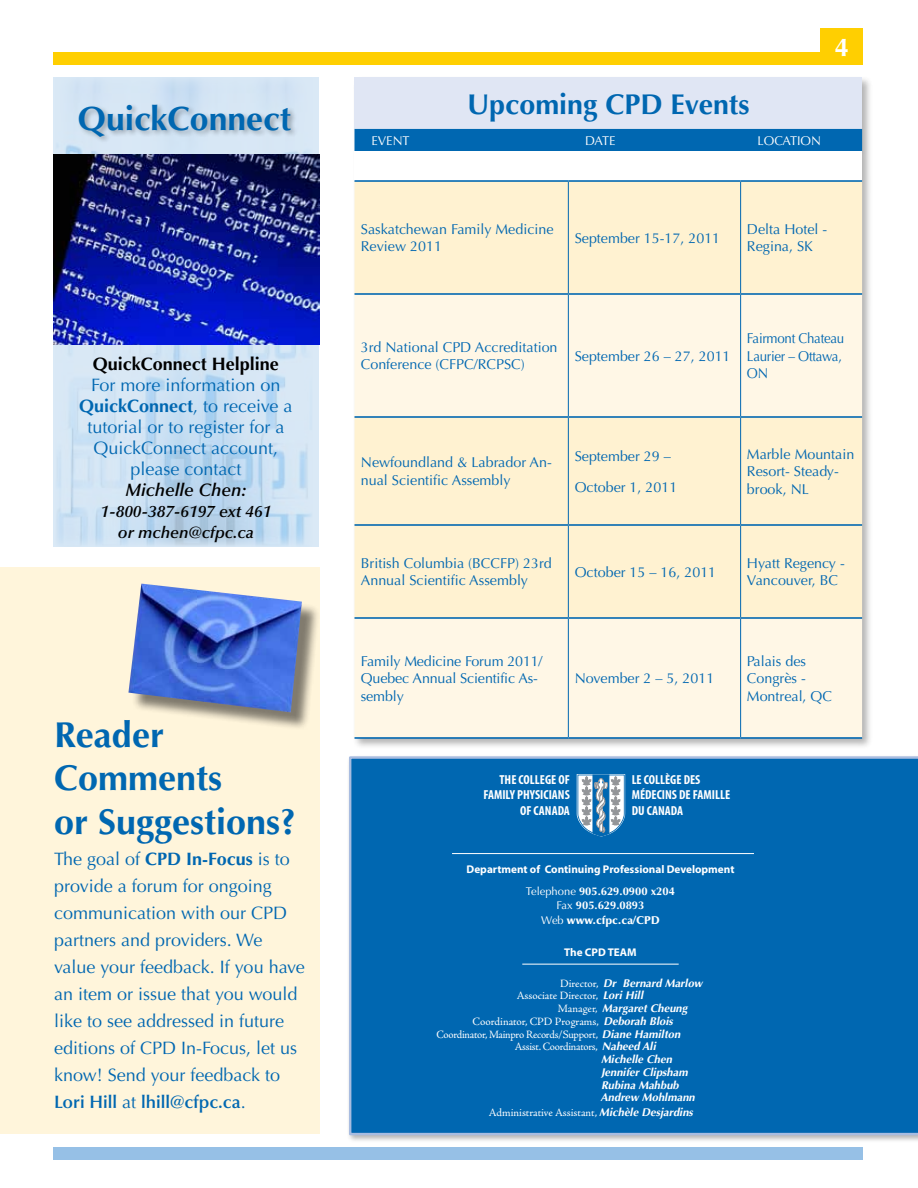
<style>
.page{position:relative;width:918px;height:1188px;background:#fff}
.page>*{position:absolute;margin:0;border:0;box-sizing:border-box;transform-origin:0 0}
.t1{font:700 36px/43.2px "Optima";color:#0067b1}
.t2{font:700 33.75px "Optima";color:#0067b1}
.t3{font:700 28.65px "Optima";color:#0067b1}
.t4{font:700 25.5px "Optima";color:#fff}
.t5{font:18px/27px "Optima";color:#0067b1;text-align:center}
.t6{font:700 18px "Optima";color:#000}
.t7{font:italic 600 18px "Optima";color:#000}
.t8{font:italic 600 16.5px/21px "Optima";color:#000;text-align:center}
.t9{font:14.25px/17.5px "Optima";color:#0067b1}
.t10{font:14.25px/17.5px "Optima";letter-spacing:-.02em;color:#0067b1;scale:.93 1}
.t11{font:700 condensed 13.05px/15.9px "Myriad Pro";color:#fff}
.t12{font:12.75px "Optima";color:#fff}
.t13{font:11.25px "Adobe Jenson Pro";letter-spacing:-.01em;color:#fff}
.t14{font:italic 700 11.25px/12.8px "Optima";color:#fff}
.t15{font:700 11.25px/14.5px "Optima";color:#fff;text-align:center}
.t16{font:700 11.25px "Myriad";color:#fff}
.s1{font-weight:700}
.s2{font-weight:600}
.s3{font-weight:400}
.s4{font-weight:900}
.s5{font-family:"Adobe Jenson Pro";font-weight:400;font-style:normal}
.s6{font-family:"Optima";font-weight:700;font-style:italic}
</style>
<div class="page">
<div style="left:53px;top:77px;width:266px;height:470px;background:#dae9f6"></div>
<img style="left:57px;top:79px;width:254px;height:467px">
<div style="left:77px;top:103px;width:222px;height:41px;background:#000;opacity:.3"></div>
<img style="left:53px;top:154px;width:266px;height:191px">
<div style="left:347px;top:754px;width:571px;height:389px;background:#000;opacity:.3"></div>
<div style="left:349px;top:756px;width:569px;height:379px;background:#0067b1"></div>
<svg style="left:577px;top:774px;width:48px;height:62px"></svg>
<hr style="left:452px;top:853px;width:302px;height:1px;background:#fff">
<hr style="left:522px;top:964px;width:157px;height:1px;background:#fff">
<div style="left:53px;top:53px;width:810px;height:12px;background:#ffcf01"></div>
<div style="left:821px;top:28px;width:42px;height:37px;background:#ffcf01"></div>
<div style="left:53px;top:1147px;width:810px;height:13px;background:#96c0e6"></div>
<div style="left:0;top:567px;width:319px;height:567px;background:#fff5db"></div>
<div style="left:131px;top:585px;width:189px;height:145px;background:#000;opacity:.5"></div>
<img style="left:128px;top:584px;width:174px;height:128px">
<div style="left:352px;top:75px;width:521px;height:674px;background:#000;opacity:.3"></div>
<div style="left:355px;top:78px;width:507px;height:51px;background:#e0e6f4"></div>
<div style="left:355px;top:129px;width:507px;height:22px;background:#0067b1"></div>
<div style="left:355px;top:151px;width:507px;height:30px;background:#fff"></div>
<div style="left:355px;top:182px;width:507px;height:111px;background:#fff2d1"></div>
<svg style="left:355px;top:295px;width:507px;height:442px;fill:#fff7e6"></svg>
<hr style="left:355px;top:180px;width:213px;height:2px;background:#0067b1">
<hr style="left:568px;top:180px;width:173px;height:2px;background:#0067b1">
<hr style="left:741px;top:180px;width:121px;height:2px;background:#0067b1">
<hr style="left:355px;top:293px;width:213px;height:2px;background:#0067b1">
<hr style="left:568px;top:293px;width:173px;height:2px;background:#0067b1">
<hr style="left:741px;top:293px;width:121px;height:2px;background:#0067b1">
<hr style="left:355px;top:416px;width:213px;height:2px;background:#0067b1">
<hr style="left:568px;top:416px;width:173px;height:2px;background:#0067b1">
<hr style="left:741px;top:416px;width:121px;height:2px;background:#0067b1">
<hr style="left:355px;top:524px;width:213px;height:2px;background:#0067b1">
<hr style="left:568px;top:524px;width:173px;height:2px;background:#0067b1">
<hr style="left:741px;top:524px;width:121px;height:2px;background:#0067b1">
<hr style="left:355px;top:617px;width:213px;height:2px;background:#0067b1">
<hr style="left:568px;top:617px;width:173px;height:2px;background:#0067b1">
<hr style="left:741px;top:617px;width:121px;height:2px;background:#0067b1">
<hr style="left:355px;top:737px;width:213px;height:2px;background:#0067b1">
<hr style="left:568px;top:737px;width:173px;height:2px;background:#0067b1">
<hr style="left:741px;top:737px;width:121px;height:2px;background:#0067b1">
<hr style="left:568px;top:182px;width:1px;height:111px;background:#0067b1">
<hr style="left:740px;top:182px;width:1px;height:111px;background:#0067b1">
<hr style="left:568px;top:295px;width:1px;height:121px;background:#0067b1">
<hr style="left:740px;top:295px;width:1px;height:121px;background:#0067b1">
<hr style="left:568px;top:418px;width:1px;height:106px;background:#0067b1">
<hr style="left:740px;top:418px;width:1px;height:106px;background:#0067b1">
<hr style="left:568px;top:526px;width:1px;height:91px;background:#0067b1">
<hr style="left:740px;top:526px;width:1px;height:91px;background:#0067b1">
<hr style="left:568px;top:619px;width:1px;height:118px;background:#0067b1">
<hr style="left:740px;top:619px;width:1px;height:118px;background:#0067b1">
<h2 class="t2" style="left:78px;top:99px;width:215px">QuickConnect</h2>
<p class="t6" style="left:93px;top:353px;width:187px">QuickConnect Helpline</p>
<p class="t5" style="left:79px;top:374px;width:215px;line-height:21px">For more information on<br><span class="s1">QuickConnect</span>, to receive a tutorial or to register for a<br>QuickConnect account, please contact</p>
<p class="t7" style="left:126px;top:479px;width:122px">Michelle Chen:</p>
<p class="t8" style="left:101px;top:501px;width:172px">1-800-387-6197 ext 461 or mchen@cfpc.ca</p>
<h1 class="t1" style="left:54px;top:714px;width:244px">Reader<br>Comments<br>or Suggestions?</h1>
<p class="t5" style="left:54px;top:846px;width:252px;text-align:left">The goal of <span class="s1">CPD In-Focus</span> is to provide a forum for ongoing communication with our CPD partners and providers. We value your feedback. If you have an item or issue that you would like to see addressed in future editions of CPD In-Focus, let us know! Send your feedback to<br><span class="s2">Lori Hill</span> at <span class="s2">lhill@cfpc.ca</span>.</p>
<h3 class="t3" style="left:467px;top:87px;width:284px">Upcoming CPD Events</h3>
<p class="t12" style="left:371px;top:133px;width:36px">Event</p>
<p class="t12" style="left:585px;top:133px;width:17px">Date</p>
<p class="t12" style="left:758px;top:133px;width:25px">Locati</p>
<p class="t12" style="left:801px;top:133px;width:22px">on</p>
<h3 class="t4" style="left:835px;top:33px;width:16px">4</h3>
<p class="t9" style="left:361px;top:221px;width:194px">Saskatchewan Family Medicine<br>Review 2011</p>
<p class="t9" style="left:575px;top:229px;width:147px">September 15-17, 2011</p>
<p class="t9" style="left:747px;top:221px;width:82px">Delta Hotel -<br>Regina, SK</p>
<p class="t9" style="left:361px;top:339px;width:198px">3rd National CPD Accreditation<br>Conference (CFPC/RCPSC)</p>
<p class="t9" style="left:575px;top:347px;width:157px">September 26 – 27, 2011</p>
<p class="t10" style="left:747px;top:330px;width:106px">Fairmont Chateau<br>Laurier – Ottawa,<br>ON</p>
<p class="t9" style="left:361px;top:454px;width:192px">Newfoundland &amp; Labrador An&shy;nual Scientific Assembly</p>
<p class="t9" style="left:575px;top:441px;width:104px;line-height:31px">September 29 –<br>October 1, 2011</p>
<p class="t9" style="left:747px;top:445px;width:109px">Marble Mountain<br>Resort- Steady&shy;brook, N L</p>
<p class="t9" style="left:361px;top:555px;width:192px">British Columbia (BCCFP) 23rd<br>Annual Scientific Assembly</p>
<p class="t9" style="left:575px;top:563px;width:143px">October 15 – 16, 2011</p>
<p class="t9" style="left:747px;top:555px;width:99px">Hyatt Regency -<br>Vancouver, BC</p>
<p class="t9" style="left:361px;top:652px;width:183px">Family Medicine Forum 2011/<br>Quebec Annual Scientific As&shy;sembly</p>
<p class="t9" style="left:575px;top:670px;width:141px">November 2 – 5, 2011</p>
<p class="t9" style="left:747px;top:652px;width:87px">Palais des<br>Congrès -<br>Montreal, QC</p>
<p class="t11" style="left:483px;top:771px;width:88px;text-align:right">THE COLLEGE OF<br>FAMILY PHYSICIANS<br>OF CANADA</p>
<p class="t11" style="left:632px;top:771px;width:100px">LE COLLÈGE DES<br>MÉDECINS DE FAMILLE<br>DU CANADA</p>
<p class="t16" style="left:467px;top:864px;width:269px">Department of Continuing Professional Development</p>
<p class="t15" style="left:526px;top:884px;width:151px"><span class="s3">Telephone</span> 905.629.0900 x204<br><span class="s3">Fax</span> 905.629.0893<br><span class="s3">Web</span> <span class="s4">www.cfpc.ca/CPD</span></p>
<p class="t16" style="left:564px;top:946px;width:74px">The CPD TEAM</p>
<p class="t14" style="left:560px;top:977px;width:144px"><span class="s5">Director,</span> Dr Bernard Marlow</p>
<p class="t13" style="left:517px;top:990px;width:128px">Associate Director, <span class="s6">Lori Hill</span></p>
<p class="t14" style="left:558px;top:1002px;width:131px"><span class="s5">Manager,</span> Margaret Cheung</p>
<p class="t13" style="left:473px;top:1015px;width:202px">Coordinator, CPD Programs, <span class="s6">Deborah Blois</span></p>
<p class="t13" style="left:436px;top:1028px;width:245px">Coordinator, Mainpro Records/Support, <span class="s6">Diane Hamilton</span></p>
<p class="t13" style="left:515px;top:1041px;width:142px">Assist. Coordinators, <span class="s6">Naheed Ali</span></p>
<p class="t14" style="left:600px;top:1053px;width:96px">Michelle Chen<br>Jennifer Clipsham<br>Rubina Mahbub<br>Andrew Mohlmann</p>
<p class="t13" style="left:489px;top:1106px;width:206px">Administrative Assistant, <span class="s6">Michèle Desjardins</span></p>
</div>
